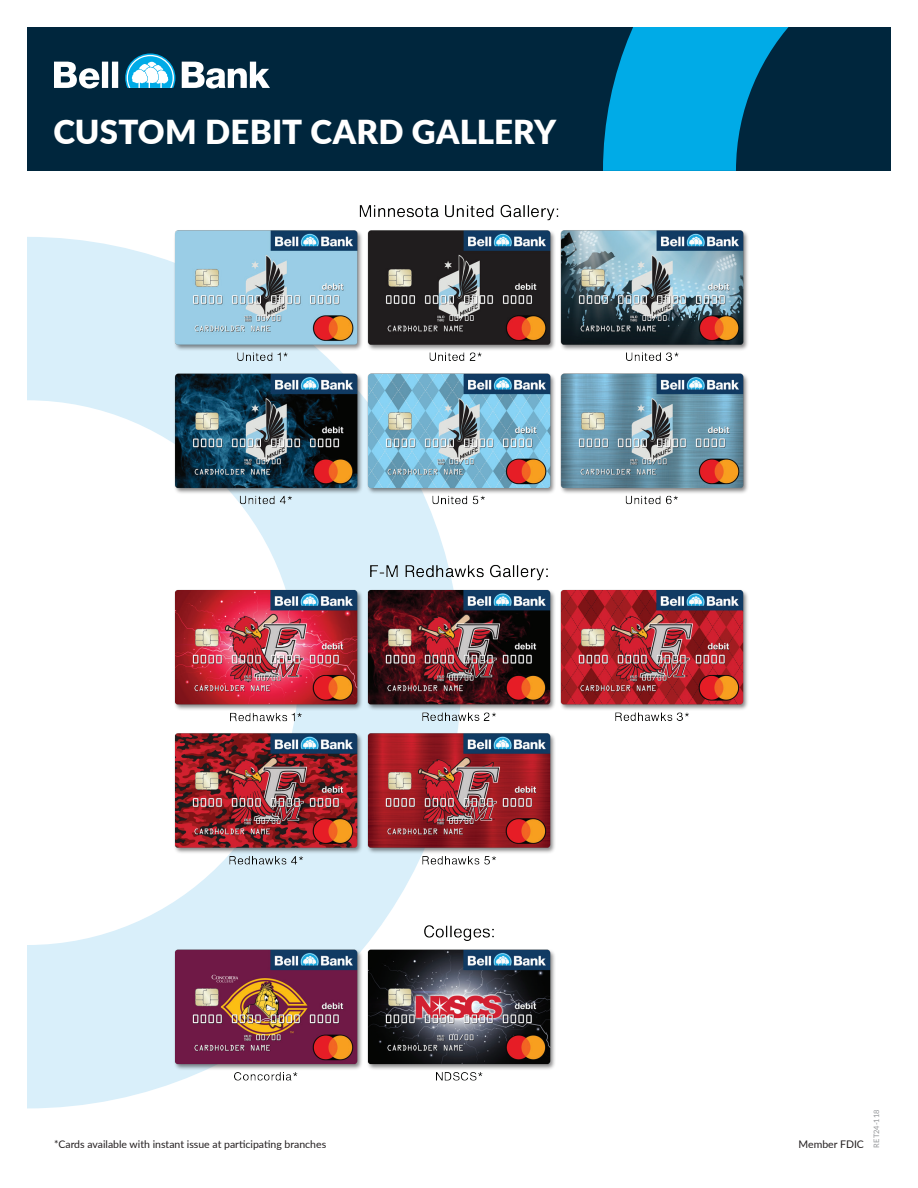
<style>
.page{position:relative;width:918px;height:1188px;background:#fff}
.page>*{position:absolute;margin:0;border:0;box-sizing:border-box;transform-origin:0 0}
.t1{font:900 33px "Lato";letter-spacing:.01em;color:#fff}
.t2{font:10.5px "Lato";color:#231f20}
.t3{font:7.5px "Lato";color:#939598}
</style>
<div class="page">
<div style="left:27px;top:27px;width:864px;height:144px;background:#00263d"></div>
<svg style="left:54px;top:62px;width:64px;height:16px"></svg>
<svg style="left:182px;top:62px;width:87px;height:16px"></svg>
<svg style="left:125px;top:53px;width:50px;height:25px"></svg>
<svg style="left:615px;top:27px;width:174px;height:51px;background:#0096cc"></svg>
<img style="left:27px;top:78px;width:729px;height:1023px">
<h1 class="t1" style="left:53px;top:107px;width:504px">CUSTOM DEBIT CARD GALLERY</h1>
<p class="t2" style="left:54px;top:1136px;width:274px">*Cards available with instant issue at participating branches</p>
<p class="t2" style="left:799px;top:1136px;width:67px">Member FDIC</p>
<p class="t3" style="left:871px;top:1148px;width:39px;rotate:-90deg">RET24-118</p>
</div>
